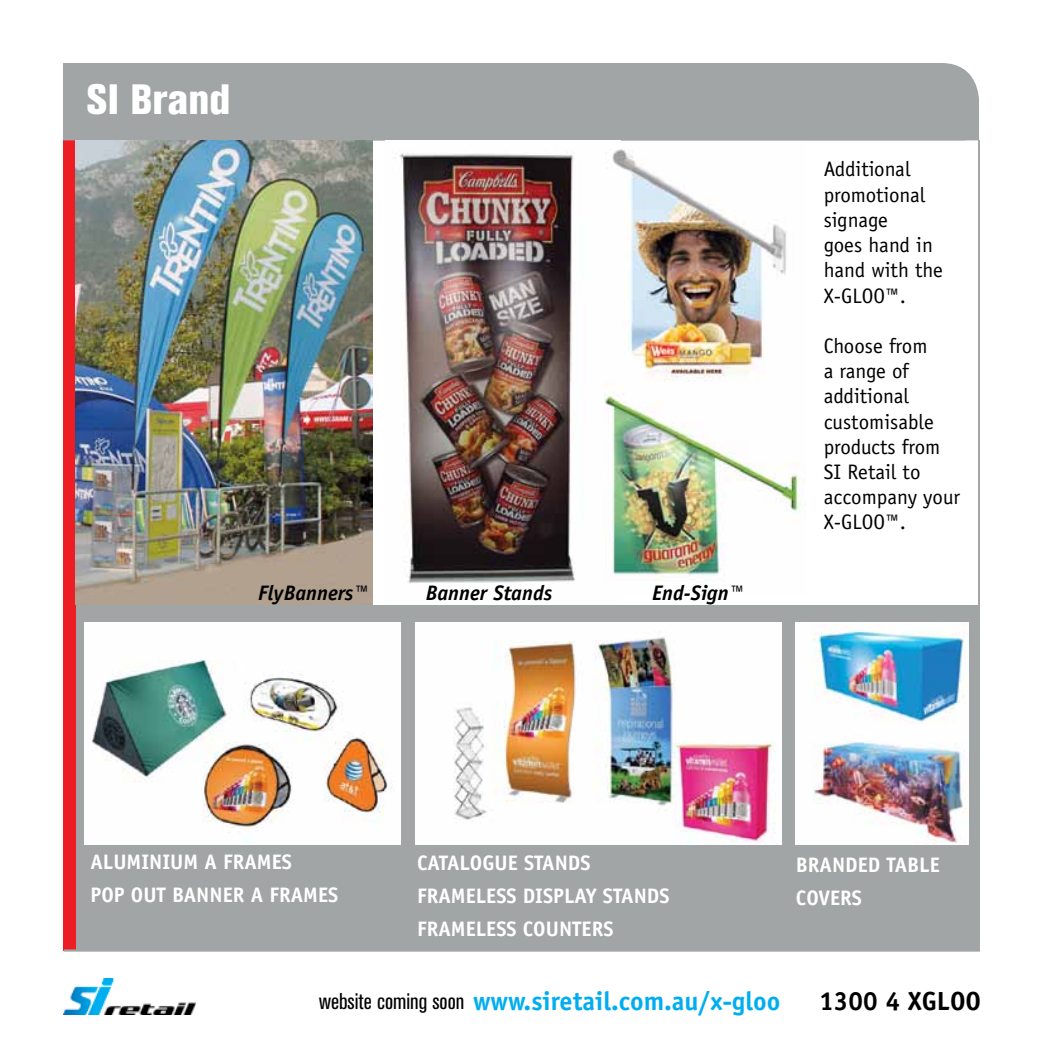
<style>
.page{position:relative;width:1042px;height:1042px;background:#fff}
.page>*{position:absolute;margin:0;border:0;box-sizing:border-box;transform-origin:0 0}
.t1{font:800 condensed 42px "Akzidenz Grotesk BE";color:#fff}
.t2{font:700 26.25px "Officina Sans Std";color:#00aeef}
.t3{font:700 26.25px "Officina Sans Std";color:#000}
.t4{font:21px/25.2px "Officina Sans Std";color:#000}
.t5{font:700 21px/33.2px "Officina Sans Std";color:#fff}
.t6{font:italic 700 21px "Officina Sans Std";color:#000}
.s1{font-family:"Akzidenz Grotesk BE";font-weight:400;font-stretch:condensed;font-size:22.75px;color:#000}
</style>
<div class="page">
<div style="left:64px;top:140px;width:12px;height:810px;background:#ed1d24"></div>
<hr style="left:978px;top:140px;width:2px;height:811px;background:#a2a5a5">
<hr style="left:64px;top:949px;width:914px;height:2px;background:#a2a5a5">
<div style="left:77px;top:605px;width:901px;height:344px;background:#a2a5a5"></div>
<div style="left:63px;top:63px;width:902px;height:77px;background:#a2a5a5"></div>
<img style="left:63px;top:979px;width:133px;height:35px">
<img style="left:415px;top:622px;width:367px;height:222px">
<img style="left:394px;top:153px;width:181px;height:431px">
<img style="left:76px;top:140px;width:296px;height:465px">
<img style="left:84px;top:622px;width:317px;height:222px">
<img style="left:796px;top:622px;width:173px;height:222px">
<img style="left:604px;top:149px;width:200px;height:434px">
<h1 class="t1" style="left:87px;top:75px;width:145px">SI Brand</h1>
<p class="t6" style="left:258px;top:580px;width:112px">FlyBanners™</p>
<p class="t6" style="left:426px;top:580px;width:128px">Banner Stands</p>
<p class="t6" style="left:652px;top:580px;width:93px">End-Sign™</p>
<p class="t4" style="left:823px;top:157px;width:121px">Additional promotional signage<br>goes hand in hand with the<br>X-GLOO™.</p>
<p class="t4" style="left:823px;top:333px;width:138px">Choose from<br>a range of additional customisable products from<br>SI Retail to accompany your<br>X-GLOO™.</p>
<p class="t5" style="left:90px;top:845px;width:249px">ALUMINIUM A FRAMES<br>POP OUT BANNER A FRAMES</p>
<p class="t5" style="left:417px;top:845px;width:254px">CATALOGUE STANDS<br>FRAMELESS DISPLAY STANDS<br>FRAMELESS COUNTERS</p>
<p class="t5" style="left:796px;top:847px;width:145px">BRANDED TABLE<br>COVERS</p>
<p class="t2" style="left:319px;top:984px;width:463px"><span class="s1">website coming soon</span> www.siretail.com.au/x-gloo</p>
<p class="t3" style="left:819px;top:984px;width:163px">1300 4 XGLOO</p>
</div>
